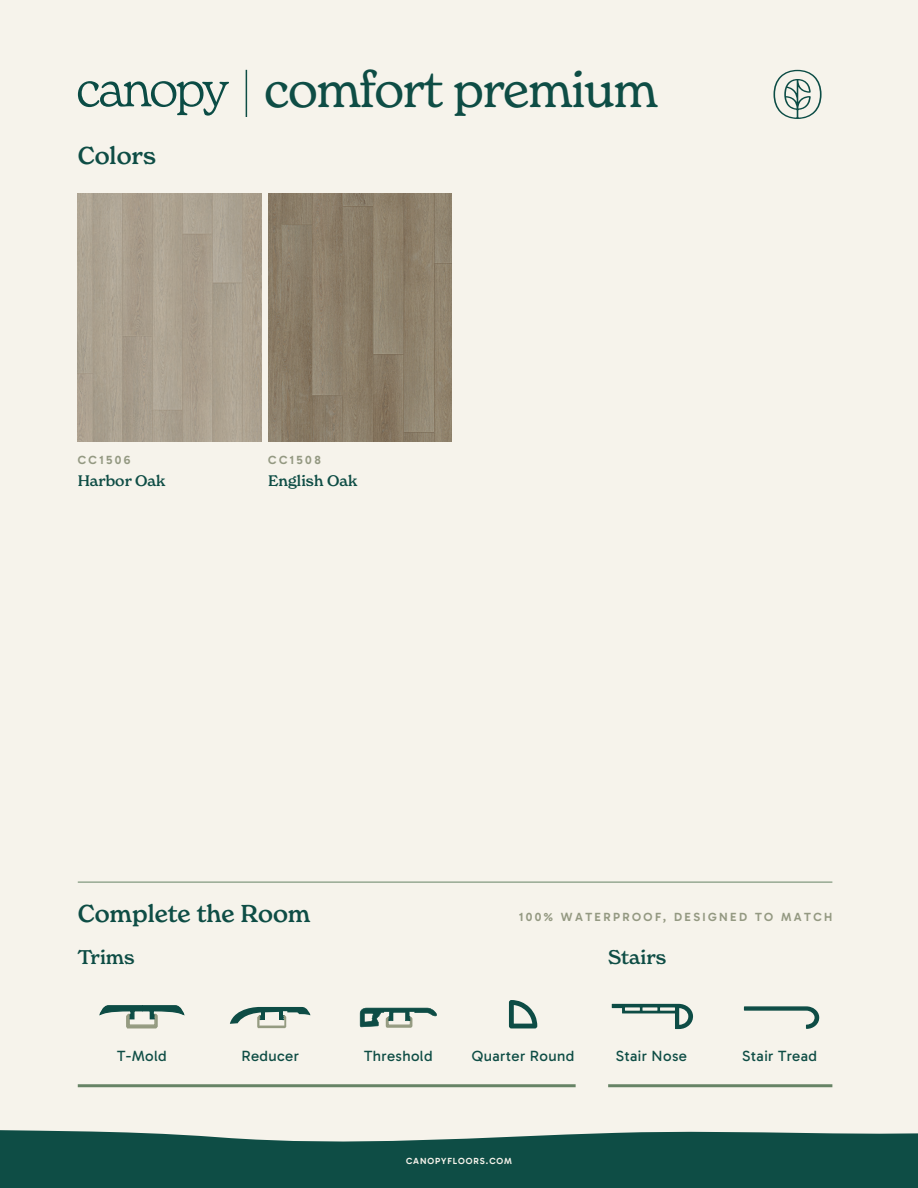
<style>
.page{position:relative;width:918px;height:1188px;background:#f6f3eb}
.page>*{position:absolute;margin:0;border:0;box-sizing:border-box;transform-origin:0 0}
.t1{font:49.5px "New Spirit";letter-spacing:-.025em;color:#0e4d45}
.t2{font:500 24px "New Spirit";color:#0e4d45}
.t3{font:500 19.5px "New Spirit";color:#0e4d45}
.Info{font:15px "Gabarito";letter-spacing:.025em;color:#0e4d45}
.Info-2{font:500 15px "New Spirit";color:#0e4d45}
.Info-3{font:12px "Gabarito";letter-spacing:.2em;color:#949982}
.Info-4{font:9px "Gabarito";letter-spacing:.1em;color:#f6f3eb}
</style>
<div class="page">
<img style="left:78px;top:193px;width:183px;height:249px">
<img style="left:268px;top:193px;width:184px;height:249px">
<hr style="left:78px;top:882px;width:754px;height:1px;background:#668365">
<hr style="left:78px;top:1084px;width:498px;height:3px;background:#668365">
<hr style="left:608px;top:1084px;width:224px;height:3px;background:#668365">
<svg style="left:774px;top:70px;width:48px;height:49px"></svg>
<svg style="left:0;top:1130px;width:918px;height:58px;background:#225b53"></svg>
<svg style="left:743px;top:1006px;width:76px;height:23px"></svg>
<svg style="left:99px;top:1005px;width:86px;height:24px"></svg>
<svg style="left:360px;top:1008px;width:77px;height:20px"></svg>
<svg style="left:509px;top:1000px;width:28px;height:28px"></svg>
<svg style="left:612px;top:1004px;width:81px;height:25px"></svg>
<svg style="left:230px;top:1007px;width:80px;height:21px"></svg>
<hr style="left:279px;top:1010px;width:4px;height:10px;background:#0d4c45">
<svg style="left:78px;top:81px;width:151px;height:35px"></svg>
<hr style="left:246px;top:70px;width:1px;height:47px;background:#0e4d45">
<h2 class="t2" style="left:78px;top:141px;width:80px">Colors</h2>
<h2 class="t1" style="left:264px;top:59px;width:395px">comfort premium</h2>
<p class="Info-3" style="left:78px;top:452px;width:54px">CC1506</p>
<p class="Info-2" style="left:78px;top:471px;width:89px">Harbor Oak</p>
<p class="Info-3" style="left:268px;top:452px;width:54px">CC1508</p>
<p class="Info-2" style="left:268px;top:471px;width:91px">English Oak</p>
<h2 class="t2" style="left:78px;top:899px;width:234px">Complete the Room</h2>
<h2 class="t3" style="left:78px;top:945px;width:58px">Trims</h2>
<p class="Info-3" style="left:519px;top:910px;width:315px">100% WATERPROOF, DESIGNED TO MATCH</p>
<h2 class="t3" style="left:608px;top:945px;width:60px">Stairs</h2>
<p class="Info" style="left:117px;top:1047px;width:51px">T-Mold</p>
<p class="Info" style="left:241px;top:1047px;width:59px">Reducer</p>
<p class="Info" style="left:364px;top:1047px;width:70px">Threshold</p>
<p class="Info" style="left:472px;top:1047px;width:104px">Quarter Round</p>
<p class="Info" style="left:616px;top:1047px;width:73px">Stair Nose</p>
<p class="Info" style="left:742px;top:1047px;width:76px">Stair Tread</p>
<p class="Info-4" style="left:406px;top:1155px;width:107px">CANOPYFLOORS.COM</p>
</div>
